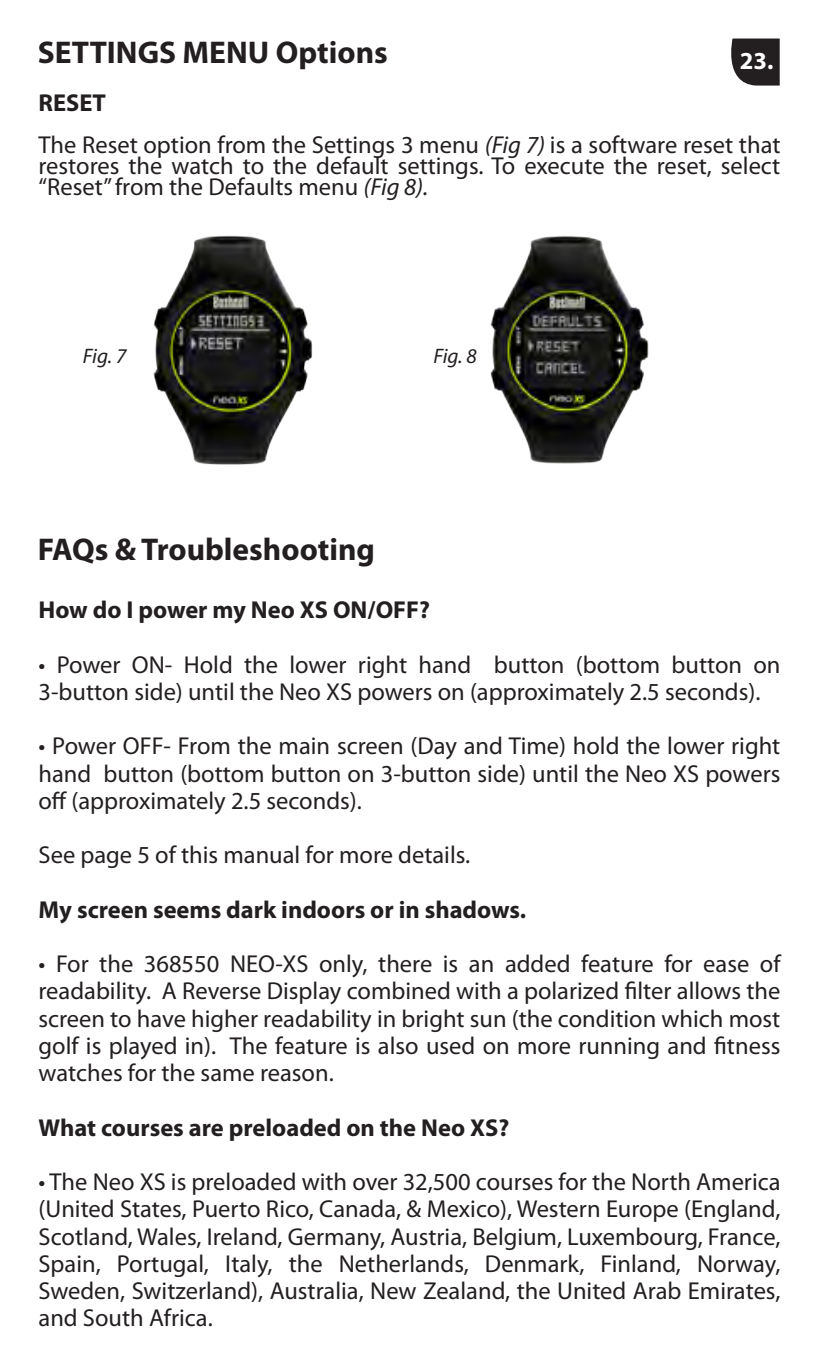
<style>
.page{position:relative;width:819px;height:1365px;background:#fff}
.page>*{position:absolute;margin:0;border:0;box-sizing:border-box;transform-origin:0 0}
.t1{font:700 31.5px "Myriad Pro";color:#231f20}
.t2{font:24.5px/27.3px "Myriad Pro";color:#231f20;text-align:justify}
.t3{font:700 24.5px "Myriad Pro";color:#231f20}
.t4{font:700 24.5px "Myriad Pro";color:#fff}
.t5{font:italic 21px "Myriad Pro";letter-spacing:-.01em;color:#231f20}
.s1{font-style:italic}
</style>
<div class="page">
<svg style="left:731px;top:39px;width:48px;height:47px;background:#353132"></svg>
<img style="left:490px;top:236px;width:159px;height:228px">
<img style="left:153px;top:235px;width:160px;height:230px">
<p class="t1" style="left:38px;top:32px;width:351px">SETTINGS MENU Options</p>
<p class="t4" style="left:739px;top:44px;width:35px">23.</p>
<p class="t3" style="left:38px;top:87px;width:69px">RESET</p>
<p class="t2" style="left:38px;top:134px;width:743px;line-height:21px">The Reset option from the Settings 3 menu <span class="s1">(Fig 7)</span> is a software reset that restores the watch to the default settings. To execute the reset, select “Reset” from the Defaults menu <span class="s1">(Fig 8).</span></p>
<p class="t5" style="left:83px;top:343px;width:45px">Fig. 7</p>
<p class="t5" style="left:433px;top:343px;width:45px">Fig. 8</p>
<p class="t1" style="left:38px;top:528px;width:339px">FAQs &amp; Troubleshooting</p>
<p class="t3" style="left:38px;top:594px;width:393px">How do I power my Neo XS ON/OFF?</p>
<p class="t2" style="left:38px;top:650px;width:743px">• Power ON- Hold the lower right hand button (bottom button on<br>3-button side) until the Neo XS powers on (approximately 2.5 seconds).</p>
<p class="t2" style="left:38px;top:732px;width:743px">• Power OFF- From the main screen (Day and Time) hold the lower right hand button (bottom button on 3-button side) until the Neo XS powers off (approximately 2.5 seconds).</p>
<p class="t2" style="left:38px;top:841px;width:433px">See page 5 of this manual for more details.</p>
<p class="t3" style="left:38px;top:893px;width:489px">My screen seems dark indoors or in shadows.</p>
<p class="t2" style="left:38px;top:949px;width:743px">• For the 368550 NEO-XS only, there is an added feature for ease of readability. A Reverse Display combined with a polarized filter allows the screen to have higher readability in bright sun (the condition which most golf is played in). The feature is also used on more running and fitness watches for the same reason.</p>
<p class="t3" style="left:38px;top:1111px;width:472px">What courses are preloaded on the Neo XS?</p>
<p class="t2" style="left:38px;top:1167px;width:743px">• The Neo XS is preloaded with over 32,500 courses for the North America (United States, Puerto Rico, Canada, &amp; Mexico), Western Europe (England, Scotland, Wales, Ireland, Germany, Austria, Belgium, Luxembourg, France, Spain, Portugal, Italy, the Netherlands, Denmark, Finland, Norway, Sweden, Switzerland), Australia, New Zealand, the United Arab Emirates, and South Africa.</p>
</div>
